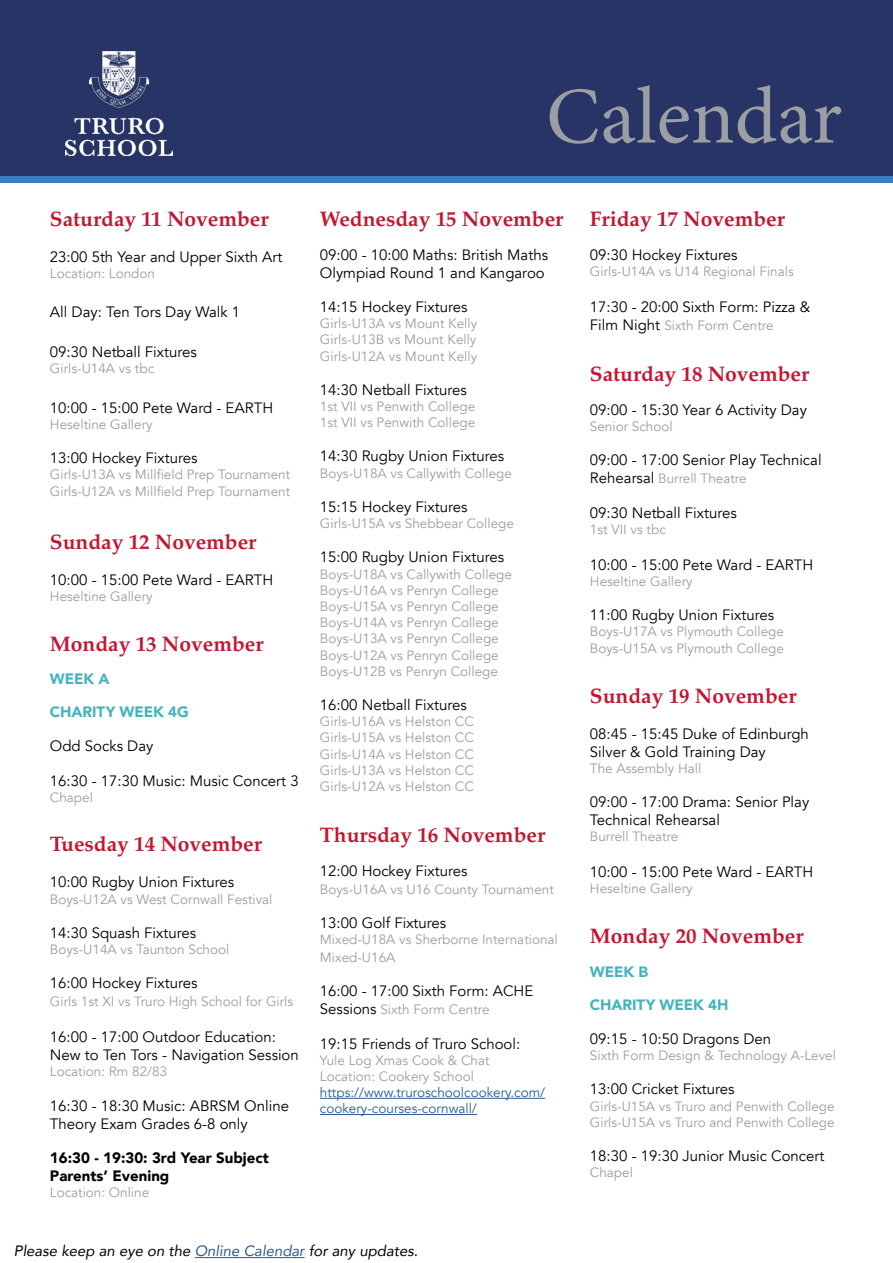
<style>
.page{position:relative;width:893px;height:1263px;background:#fff}
.page>*{position:absolute;margin:0;border:0;box-sizing:border-box;transform-origin:0 0}
.t1{font:80.55px "Minion Pro";color:#9b9ea2}
.t2{font:700 21px "Palatino";color:#c51631}
.t3{font:15px/18px "Avenir";color:#000}
.t4{font:italic 15px "Avenir";color:#000}
.t5{font:900 15px/18px "Avenir";color:#000}
.t6{font:900 15px "Avenir";letter-spacing:-.005em;color:#43b4bf}
.t7{font:13.5px/16.2px "Avenir";color:#9b9ea2}
.t8{font:13.5px/16.2px "Avenir";color:#275b9b}
.s1{font-size:15px;color:#000}
.s2{color:#275b9b}
</style>
<div class="page">
<hr style="left:320px;top:1098px;width:225px;height:1px;background:#275b9b">
<hr style="left:320px;top:1114px;width:157px;height:1px;background:#275b9b">
<div style="left:0;top:175px;width:893px;height:8px;background:#3381c4"></div>
<div style="left:0;top:0;width:893px;height:175px;background:#273465"></div>
<img style="left:66px;top:51px;width:106px;height:104px">
<hr style="left:195px;top:1257px;width:110px;height:1px;background:#275b9b">
<h1 class="t1" style="left:546px;top:63px;width:297px">Calendar</h1>
<h2 class="t2" style="left:50px;top:201px;width:220px">Saturday 11 November</h2>
<p class="t3" style="left:50px;top:248px;width:234px">23:00 5th Year and Upper Sixth Art</p>
<p class="t7" style="left:50px;top:265px;width:107px">Location: London</p>
<p class="t3" style="left:50px;top:304px;width:192px">All Day: Ten Tors Day Walk 1</p>
<p class="t3" style="left:50px;top:343px;width:148px">09:30 Netball Fixtures</p>
<p class="t7" style="left:50px;top:361px;width:106px">Girls-U14A vs tbc</p>
<p class="t3" style="left:50px;top:399px;width:225px">10:00 - 15:00 Pete Ward - EARTH</p>
<p class="t7" style="left:50px;top:417px;width:104px">Heseltine Gallery</p>
<p class="t3" style="left:50px;top:449px;width:149px">13:00 Hockey Fixtures</p>
<p class="t7" style="left:50px;top:467px;width:242px">Girls-U13A vs Millfield Prep Tournament<br>Girls-U12A vs Millfield Prep Tournament</p>
<h2 class="t2" style="left:50px;top:524px;width:208px">Sunday 12 November</h2>
<p class="t3" style="left:50px;top:571px;width:225px">10:00 - 15:00 Pete Ward - EARTH</p>
<p class="t7" style="left:50px;top:589px;width:104px">Heseltine Gallery</p>
<h2 class="t2" style="left:50px;top:626px;width:215px">Monday 13 November</h2>
<p class="t6" style="left:50px;top:666px;width:61px">WEEK A</p>
<p class="t6" style="left:50px;top:699px;width:140px">CHARITY WEEK 4G</p>
<p class="t3" style="left:50px;top:737px;width:105px">Odd Socks Day</p>
<p class="t3" style="left:50px;top:772px;width:250px">16:30 - 17:30 Music: Music Concert 3</p>
<p class="t7" style="left:50px;top:789px;width:45px">Chapel</p>
<h2 class="t2" style="left:50px;top:826px;width:213px">Tuesday 14 November</h2>
<p class="t3" style="left:50px;top:873px;width:186px">10:00 Rugby Union Fixtures</p>
<p class="t7" style="left:50px;top:891px;width:224px">Boys-U12A vs West Cornwall Festival</p>
<p class="t3" style="left:50px;top:924px;width:148px">14:30 Squash Fixtures</p>
<p class="t7" style="left:50px;top:941px;width:181px">Boys-U14A vs Taunton School</p>
<p class="t3" style="left:50px;top:974px;width:149px">16:00 Hockey Fixtures</p>
<p class="t7" style="left:50px;top:994px;width:245px">Girls 1st XI vs Truro High School for Girls</p>
<p class="t3" style="left:50px;top:1028px;width:250px">16:00 - 17:00 Outdoor Education:<br>New to Ten Tors - Navigation Session</p>
<p class="t7" style="left:50px;top:1064px;width:119px">Location: Rm 82/83</p>
<p class="t3" style="left:50px;top:1097px;width:241px">16:30 - 18:30 Music: ABRSM Online<br>Theory Exam Grades 6-8 only</p>
<p class="t5" style="left:50px;top:1148px;width:220px">16:30 - 19:30: 3rd Year Subject<br>Parents’ Evening</p>
<p class="t7" style="left:50px;top:1184px;width:101px">Location: Online</p>
<h2 class="t2" style="left:320px;top:201px;width:245px">Wednesday 15 November</h2>
<p class="t3" style="left:320px;top:246px;width:230px">09:00 - 10:00 Maths: British Maths<br>Olympiad Round 1 and Kangaroo</p>
<p class="t3" style="left:320px;top:298px;width:149px">14:15 Hockey Fixtures</p>
<p class="t7" style="left:320px;top:316px;width:159px;text-align:justify">Girls-U13A vs Mount Kelly Girls-U13B vs Mount Kelly Girls-U12A vs Mount Kelly</p>
<p class="t3" style="left:320px;top:381px;width:148px">14:30 Netball Fixtures</p>
<p class="t7" style="left:320px;top:399px;width:157px">1st VII vs Penwith College<br>1st VII vs Penwith College</p>
<p class="t3" style="left:320px;top:448px;width:186px">14:30 Rugby Union Fixtures</p>
<p class="t7" style="left:320px;top:465px;width:194px">Boys-U18A vs Callywith College</p>
<p class="t3" style="left:320px;top:498px;width:149px">15:15 Hockey Fixtures</p>
<p class="t7" style="left:320px;top:516px;width:196px">Girls-U15A vs Shebbear College</p>
<p class="t3" style="left:320px;top:548px;width:186px">15:00 Rugby Union Fixtures</p>
<p class="t7" style="left:320px;top:566px;width:194px">Boys-U18A vs Callywith College<br>Boys-U16A vs Penryn College<br>Boys-U15A vs Penryn College<br>Boys-U14A vs Penryn College<br>Boys-U13A vs Penryn College<br>Boys-U12A vs Penryn College<br>Boys-U12B vs Penryn College</p>
<p class="t3" style="left:320px;top:696px;width:148px">16:00 Netball Fixtures</p>
<p class="t7" style="left:320px;top:714px;width:156px;text-align:justify">Girls-U16A vs Helston CC Girls-U15A vs Helston CC Girls-U14A vs Helston CC Girls-U13A vs Helston CC Girls-U12A vs Helston CC</p>
<h2 class="t2" style="left:320px;top:816px;width:227px">Thursday 16 November</h2>
<p class="t3" style="left:320px;top:862px;width:149px">12:00 Hockey Fixtures</p>
<p class="t7" style="left:320px;top:881px;width:235px">Boys-U16A vs U16 County Tournament</p>
<p class="t3" style="left:320px;top:914px;width:128px">13:00 Golf Fixtures</p>
<p class="t7" style="left:320px;top:931px;width:239px;line-height:18px">Mixed-U18A vs Sherborne International<br>Mixed-U16A</p>
<p class="t3" style="left:320px;top:982px;width:215px">16:00 - 17:00 Sixth Form: ACHE</p>
<p class="t7" style="left:320px;top:1002px;width:171px"><span class="s1">Sessions</span> Sixth Form Centre</p>
<p class="t3" style="left:320px;top:1035px;width:202px">19:15 Friends of Truro School:</p>
<p class="t7" style="left:320px;top:1052px;width:171px">Yule Log Xmas Cook &amp; Chat<br>Location: Cookery School</p>
<p class="t8" style="left:320px;top:1085px;width:227px">https://www.truroschoolcookery.com/ cookery-courses-cornwall/</p>
<h2 class="t2" style="left:590px;top:201px;width:196px">Friday 17 November</h2>
<p class="t3" style="left:590px;top:246px;width:149px">09:30 Hockey Fixtures</p>
<p class="t7" style="left:590px;top:264px;width:205px">Girls-U14A vs U14 Regional Finals</p>
<p class="t3" style="left:590px;top:298px;width:222px">17:30 - 20:00 Sixth Form: Pizza &amp;</p>
<p class="t7" style="left:590px;top:318px;width:185px"><span class="s1">Film Night</span> Sixth Form Centre</p>
<h2 class="t2" style="left:590px;top:356px;width:221px">Saturday 18 November</h2>
<p class="t3" style="left:590px;top:401px;width:219px">09:00 - 15:30 Year 6 Activity Day</p>
<p class="t7" style="left:590px;top:419px;width:84px">Senior School</p>
<p class="t3" style="left:590px;top:451px;width:233px">09:00 - 17:00 Senior Play Technical</p>
<p class="t7" style="left:590px;top:471px;width:158px"><span class="s1">Rehearsal</span> Burrell Theatre</p>
<p class="t3" style="left:590px;top:504px;width:148px">09:30 Netball Fixtures</p>
<p class="t7" style="left:590px;top:521px;width:77px">1st VII vs tbc</p>
<p class="t3" style="left:590px;top:556px;width:225px">10:00 - 15:00 Pete Ward - EARTH</p>
<p class="t7" style="left:590px;top:573px;width:104px">Heseltine Gallery</p>
<p class="t3" style="left:590px;top:606px;width:186px">11:00 Rugby Union Fixtures</p>
<p class="t7" style="left:590px;top:624px;width:196px">Boys-U17A vs Plymouth College<br>Boys-U15A vs Plymouth College</p>
<h2 class="t2" style="left:590px;top:678px;width:208px">Sunday 19 November</h2>
<p class="t3" style="left:590px;top:725px;width:220px">08:45 - 15:45 Duke of Edinburgh<br>Silver &amp; Gold Training Day</p>
<p class="t7" style="left:590px;top:760px;width:113px">The Assembly Hall</p>
<p class="t3" style="left:590px;top:793px;width:221px">09:00 - 17:00 Drama: Senior Play<br>Technical Rehearsal</p>
<p class="t7" style="left:590px;top:829px;width:90px">Burrell Theatre</p>
<p class="t3" style="left:590px;top:863px;width:225px">10:00 - 15:00 Pete Ward - EARTH</p>
<p class="t7" style="left:590px;top:881px;width:104px">Heseltine Gallery</p>
<h2 class="t2" style="left:590px;top:918px;width:215px">Monday 20 November</h2>
<p class="t6" style="left:590px;top:959px;width:60px">WEEK B</p>
<p class="t6" style="left:590px;top:992px;width:140px">CHARITY WEEK 4H</p>
<p class="t3" style="left:590px;top:1030px;width:183px">09:15 - 10:50 Dragons Den</p>
<p class="t7" style="left:590px;top:1048px;width:248px">Sixth Form Design &amp; Technology A-Level</p>
<p class="t3" style="left:590px;top:1080px;width:146px">13:00 Cricket Fixtures</p>
<p class="t7" style="left:590px;top:1098px;width:246px">Girls-U15A vs Truro and Penwith College<br>Girls-U15A vs Truro and Penwith College</p>
<p class="t3" style="left:590px;top:1147px;width:236px">18:30 - 19:30 Junior Music Concert</p>
<p class="t7" style="left:590px;top:1165px;width:45px">Chapel</p>
<p class="t4" style="left:14px;top:1242px;width:406px">Please keep an eye on the <span class="s2">Online Calendar</span> for any updates.</p>
</div>
